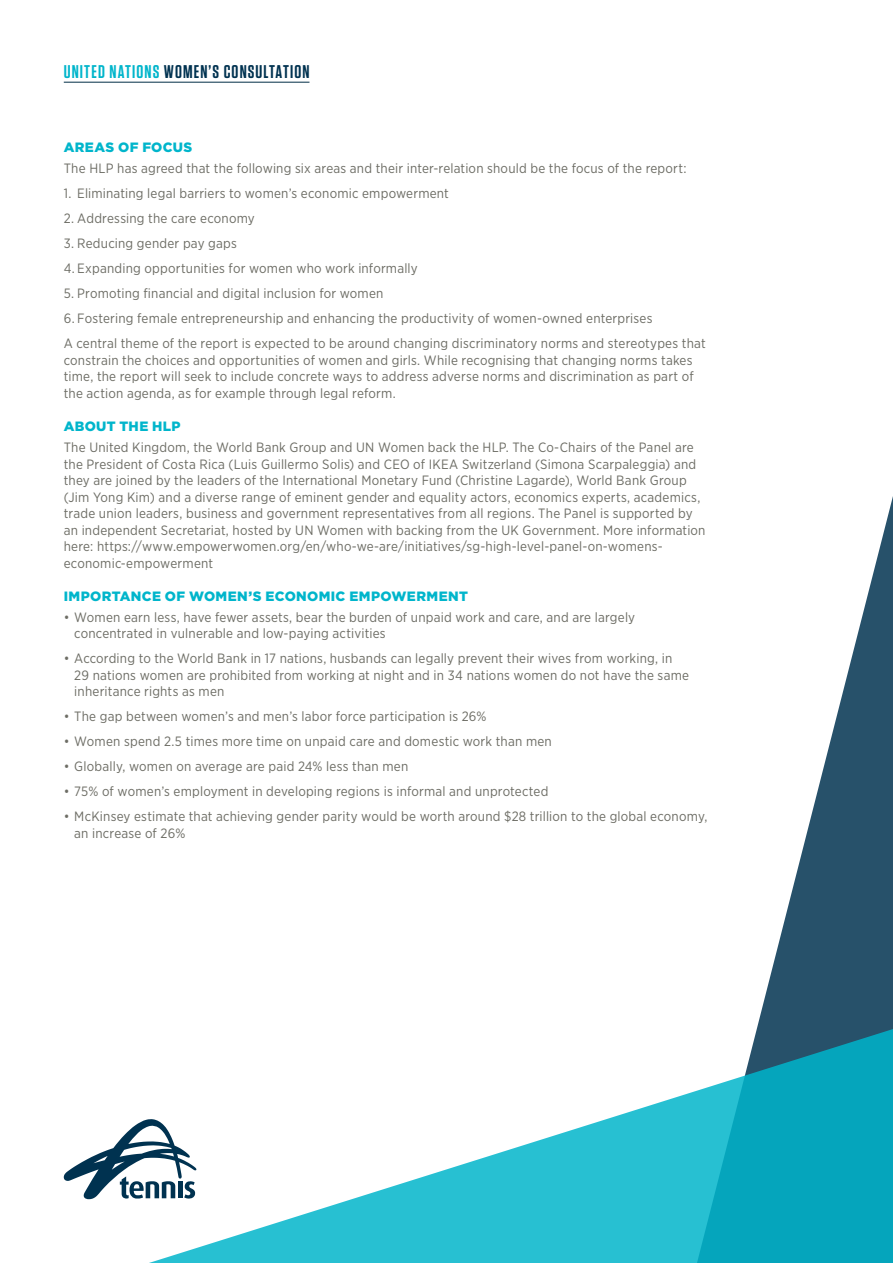
<style>
.page{position:relative;width:893px;height:1263px;background:#fff}
.page>*{position:absolute;margin:0;border:0;box-sizing:border-box;transform-origin:0 0}
.Table_Body_Reverse_B{font:600 18.45px "Tungsten";letter-spacing:.06em;color:#003250}
.Grey_Body{font:13.5px/16.5px "Gotham Narrow";letter-spacing:.015em;color:#6d6d65}
.Grey_Body-2{font:900 13.5px "Gotham HTF";letter-spacing:.025em;color:#00b5cb}
.s1{color:#00b5cb}
</style>
<div class="page">
<svg style="left:766px;top:496px;width:127px;height:497px"></svg>
<svg style="left:87px;top:993px;width:806px;height:270px"></svg>
<svg style="left:64px;top:1119px;width:133px;height:80px"></svg>
<div style="left:178px;top:1181px;width:5px;height:17px;background:#003250"></div>
<hr style="left:64px;top:82px;width:245px;height:1px;background:#002c46">
<p class="Table_Body_Reverse_B" style="left:64px;top:62px;width:247px"><span class="s1">UNITED NATIONS</span> WOMEN’S CONSULTATION</p>
<p class="Grey_Body-2" style="left:64px;top:140px;width:130px">AREAS OF FOCUS</p>
<p class="Grey_Body" style="left:64px;top:160px;width:624px">The HLP has agreed that the following six areas and their inter-relation should be the focus of the report:</p>
<p class="Grey_Body" style="left:64px;top:185px;width:387px">1. Eliminating legal barriers to women’s economic empowerment</p>
<p class="Grey_Body" style="left:64px;top:210px;width:193px">2. Addressing the care economy</p>
<p class="Grey_Body" style="left:64px;top:235px;width:175px">3. Reducing gender pay gaps</p>
<p class="Grey_Body" style="left:64px;top:260px;width:355px">4. Expanding opportunities for women who work informally</p>
<p class="Grey_Body" style="left:64px;top:285px;width:321px">5. Promoting financial and digital inclusion for women</p>
<p class="Grey_Body" style="left:64px;top:310px;width:590px">6. Fostering female entrepreneurship and enhancing the productivity of women-owned enterprises</p>
<p class="Grey_Body" style="left:64px;top:335px;width:643px">A central theme of the report is expected to be around changing discriminatory norms and stereotypes that constrain the choices and opportunities of women and girls. While recognising that changing norms takes time, the report will seek to include concrete ways to address adverse norms and discrimination as part of the action agenda, as for example through legal reform.</p>
<p class="Grey_Body-2" style="left:64px;top:419px;width:118px">ABOUT THE HLP</p>
<p class="Grey_Body" style="left:64px;top:439px;width:643px">The United Kingdom, the World Bank Group and UN Women back the HLP. The Co-Chairs of the Panel are the President of Costa Rica (Luis Guillermo Solis) and CEO of IKEA Switzerland (Simona Scarpaleggia) and they are joined by the leaders of the International Monetary Fund (Christine Lagarde), World Bank Group (Jim Yong Kim) and a diverse range of eminent gender and equality actors, economics experts, academics, trade union leaders, business and government representatives from all regions. The Panel is supported by an independent Secretariat, hosted by UN Women with backing from the UK Government. More information here: https://www.empowerwomen.org/en/who-we-are/initiatives/sg-high-level-panel-on-womens&shy;economic-empowerment</p>
<p class="Grey_Body-2" style="left:64px;top:588px;width:406px">IMPORTANCE OF WOMEN’S ECONOMIC EMPOWERMENT</p>
<p class="Grey_Body" style="left:74px;top:608px;width:562px;text-indent:-10px">• Women earn less, have fewer assets, bear the burden of unpaid work and care, and are largely concentrated in vulnerable and low-paying activities</p>
<p class="Grey_Body" style="left:74px;top:650px;width:616px;text-indent:-10px">• According to the World Bank in 17 nations, husbands can legally prevent their wives from working, in<br>29 nations women are prohibited from working at night and in 34 nations women do not have the same inheritance rights as men</p>
<p class="Grey_Body" style="left:64px;top:708px;width:424px">• The gap between women’s and men’s labor force participation is 26%</p>
<p class="Grey_Body" style="left:64px;top:733px;width:490px">• Women spend 2.5 times more time on unpaid care and domestic work than men</p>
<p class="Grey_Body" style="left:64px;top:758px;width:346px">• Globally, women on average are paid 24% less than men</p>
<p class="Grey_Body" style="left:64px;top:783px;width:486px">• 75% of women’s employment in developing regions is informal and unprotected</p>
<p class="Grey_Body" style="left:74px;top:808px;width:635px;text-indent:-10px">• McKinsey estimate that achieving gender parity would be worth around $28 trillion to the global economy, an increase of 26%</p>
</div>
